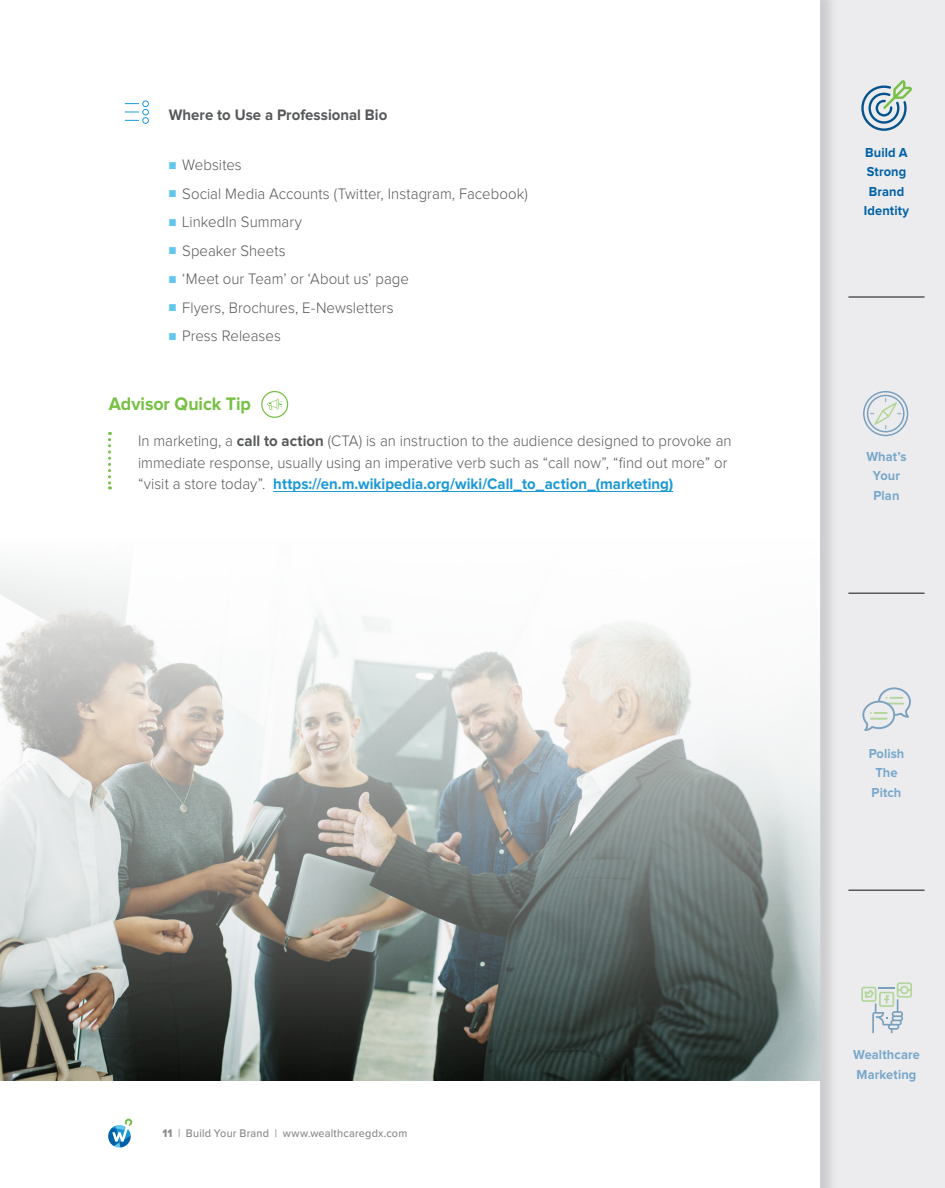
<style>
.page{position:relative;width:945px;height:1188px;background:#ececee}
.page>*{position:absolute;margin:0;border:0;box-sizing:border-box;transform-origin:0 0}
.t1{font:700 18.75px "Proxima Nova";letter-spacing:-.005em;color:#76c043;scale:.95 1}
.Body_Copy{font:300 15.75px/21.8px "Proxima Nova";letter-spacing:.005em;color:#57585a;scale:.95 1}
.Body_Copy_Subhead{font:700 15.75px "Proxima Nova";color:#57585a;scale:.95 1}
.t2{font:700 13.5px/19.5px "Proxima Nova";letter-spacing:.01em;color:#0162a7;text-align:center;scale:.95 1}
.t3{font:500 11.55px "Proxima Nova";letter-spacing:.015em;color:#8a8a8e;scale:.95 1}
.s1{font-size:12px;color:#63c6ec}
.s2{font-weight:700}
.s3{font-weight:700;color:#1a98d6}
.s4{font-family:"Proxima Nova Extrabld";font-weight:400}
</style>
<div class="page">
<div style="left:0;top:0;width:838px;height:1188px;background:#231f20;opacity:.15"></div>
<div style="left:0;top:0;width:820px;height:1188px;background:#fff"></div>
<svg style="left:108px;top:1119px;width:24px;height:29px"></svg>
<svg style="left:125px;top:101px;width:24px;height:23px"></svg>
<div style="left:261px;top:391px;width:27px;height:27px;border:1px solid #76c043;border-radius:50%"></div>
<svg style="left:267px;top:399px;width:15px;height:11px"></svg>
<hr style="left:273px;top:491px;width:400px;height:1px;background:#1a98d6">
<svg style="left:108px;top:432px;width:3px;height:57px"></svg>
<img style="left:0;top:567px;width:820px;height:513px">
<hr style="left:848px;top:296px;width:77px;height:2px;background:#57585a">
<hr style="left:848px;top:592px;width:77px;height:2px;background:#57585a">
<hr style="left:848px;top:890px;width:77px;height:1px;background:#57585a">
<svg style="left:861px;top:80px;width:51px;height:51px"></svg>
<svg style="left:863px;top:391px;width:45px;height:45px"></svg>
<svg style="left:862px;top:687px;width:49px;height:44px"></svg>
<svg style="left:861px;top:982px;width:51px;height:51px"></svg>
<p class="Body_Copy_Subhead" style="left:169px;top:108px;width:232px">Where to Use a Professional Bio</p>
<p class="Body_Copy" style="left:169px;top:155px;width:78px"><span class="s1">■</span> Websites</p>
<p class="Body_Copy" style="left:169px;top:183px;width:379px"><span class="s1">■</span> Social Media Accounts (Twitter, Instagram, Facebook)</p>
<p class="Body_Copy" style="left:169px;top:212px;width:142px"><span class="s1">■</span> LinkedIn Summary</p>
<p class="Body_Copy" style="left:169px;top:240px;width:125px"><span class="s1">■</span> Speaker Sheets</p>
<p class="Body_Copy" style="left:169px;top:269px;width:254px"><span class="s1">■</span> ‘Meet our Team’ or ‘About us’ page</p>
<p class="Body_Copy" style="left:169px;top:297px;width:238px"><span class="s1">■</span> Flyers, Brochures, E-Newsletters</p>
<p class="Body_Copy" style="left:169px;top:326px;width:120px"><span class="s1">■</span> Press Releases</p>
<p class="t1" style="left:109px;top:396px;width:151px">Advisor Quick Tip</p>
<p class="Body_Copy" style="left:138px;top:431px;width:626px">In marketing, a <span class="s2">call to action</span> (CTA) is an instruction to the audience designed to provoke an immediate response, usually using an imperative verb such as “call now”, “find out more” or “visit a store today”. <span class="s3">https://en.m.wikipedia.org/wiki/Call_to_action_(marketing)</span></p>
<p class="t3" style="left:163px;top:1125px;width:259px"><span class="s4">11</span> | Build Your Brand | www.wealthcaregdx.com</p>
<p class="t2" style="left:864px;top:143px;width:49px">Build A<br>Strong<br>Brand<br>Identity</p>
<p class="t2" style="left:866px;top:447px;width:44px">What’s<br>Your<br>Plan</p>
<p class="t2" style="left:869px;top:744px;width:39px;text-align:left">Polish<br>The<br>Pitch</p>
<p class="t2" style="left:853px;top:1045px;width:72px;text-align:left">Wealthcare<br>Marketing</p>
</div>
